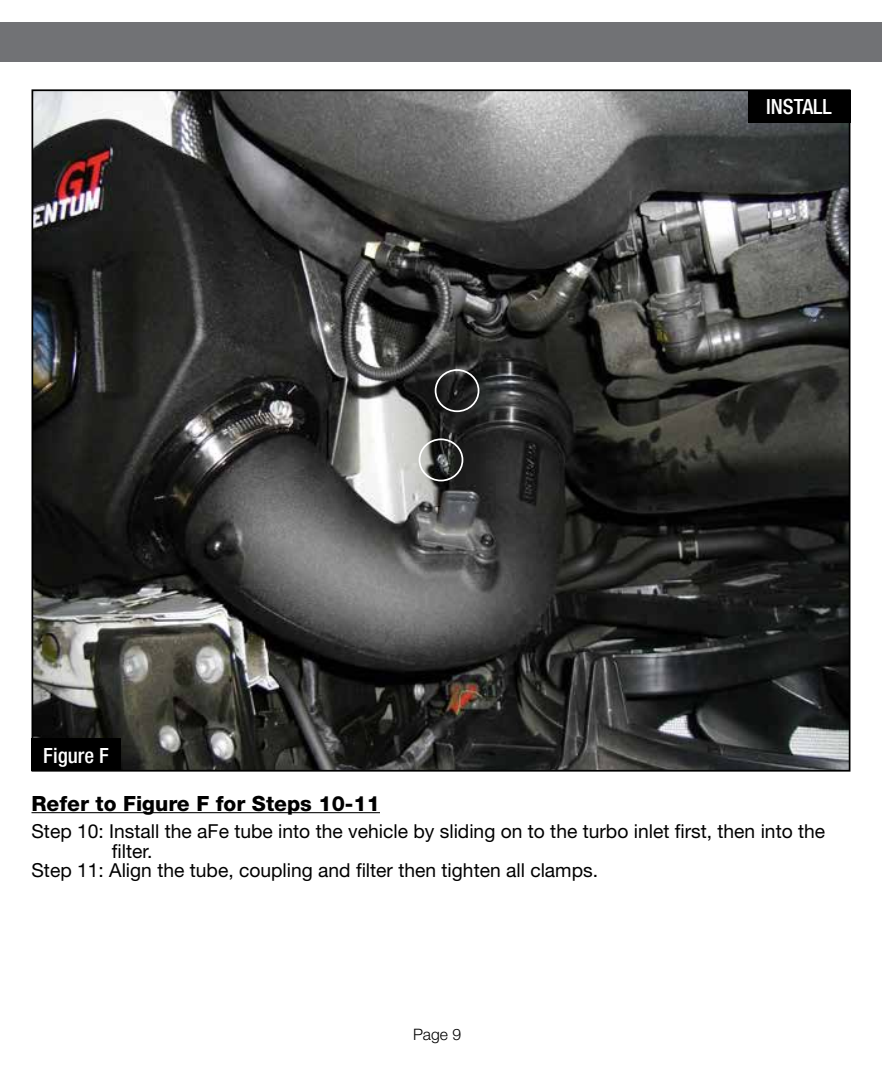
<style>
.page{position:relative;width:882px;height:1071px;background:#fff}
.page>*{position:absolute;margin:0;border:0;box-sizing:border-box;transform-origin:0 0}
.t1{font:800 21px "Helvetica Neue";color:#000}
.t2{font:500 condensed 21px "Helvetica Neue";color:#fff}
.t3{font:19.25px "Helvetica Neue";color:#000}
.t4{font:300 15.75px "Helvetica Neue";color:#000}
</style>
<div class="page">
<div style="left:0;top:23px;width:882px;height:39px;background:#717275"></div>
<hr style="left:32px;top:812px;width:348px;height:1px;background:#000">
<img style="left:35px;top:92px;width:812px;height:677px">
<div style="left:32px;top:738px;width:89px;height:33px;background:#000"></div>
<div style="left:748px;top:90px;width:102px;height:33px;background:#000"></div>
<div style="left:419px;top:438px;width:44px;height:43px;border:2px solid #fff;border-radius:50%"></div>
<div style="left:435px;top:369px;width:44px;height:43px;border:2px solid #fff;border-radius:50%"></div>
<p class="t2" style="left:43px;top:743px;width:67px">Figure F</p>
<p class="t1" style="left:32px;top:791px;width:350px">Refer to Figure F for Steps 10-11</p>
<p class="t2" style="left:766px;top:94px;width:67px">INSTALL</p>
<p class="t3" style="left:32px;top:820px;width:795px">Step 10: Install the aFe tube into the vehicle by sliding on to the turbo inlet first, then into the</p>
<p class="t3" style="left:112px;top:839px;width:42px">filter.</p>
<p class="t3" style="left:32px;top:859px;width:568px">Step 11: Align the tube, coupling and filter then tighten all clamps.</p>
<p class="t4" style="left:413px;top:1024px;width:50px">Page 9</p>
</div>
